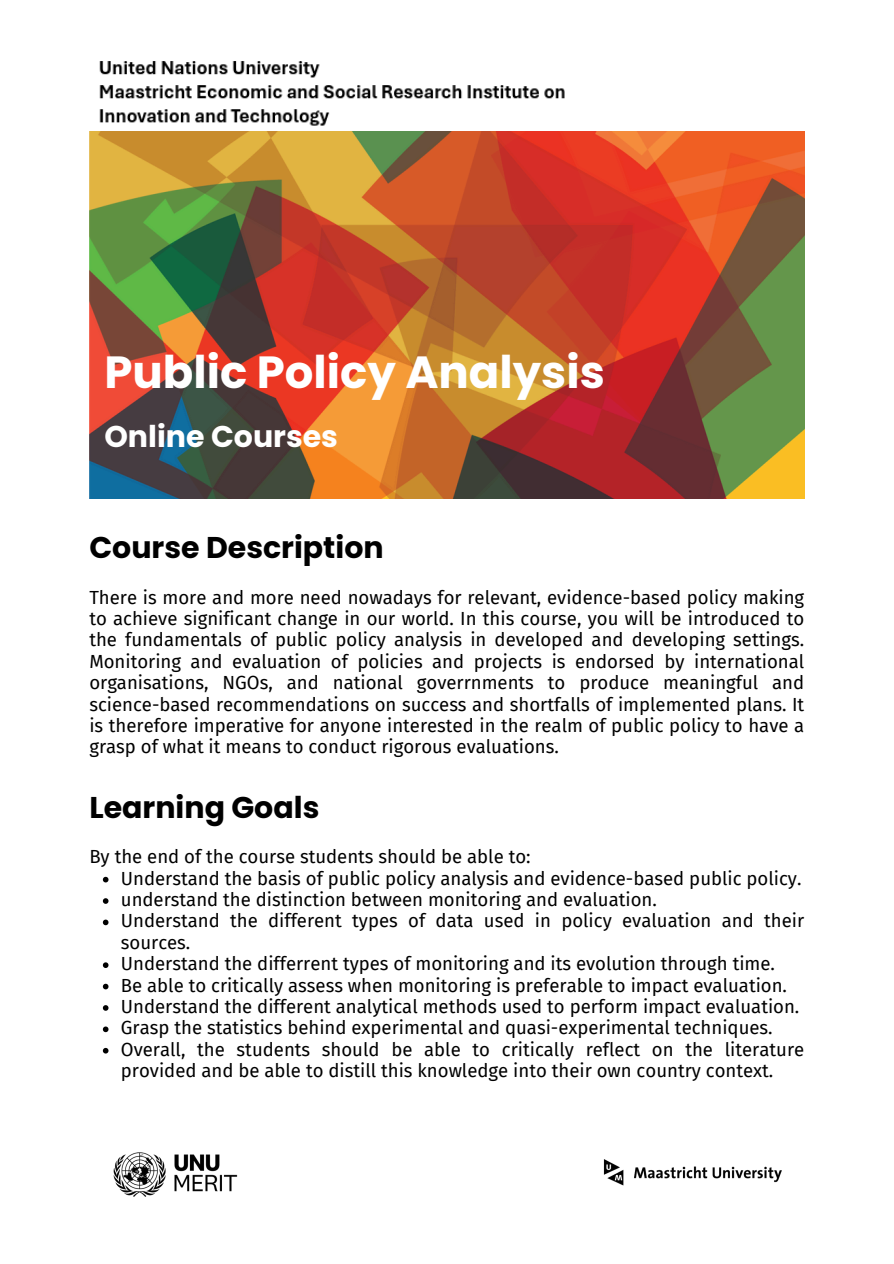
<style>
.page{position:relative;width:894px;height:1264px;background:#fff}
.page>*{position:absolute;margin:0;border:0;box-sizing:border-box;transform-origin:0 0}
.t1{font:700 45px "Poppins";color:#fff}
.t2{font:700 30px "Poppins";color:#000}
.t3{font:700 30px "Poppins";color:#fff}
.t4{font:18.6px/21.3px "Fira Sans";color:#000}
</style>
<div class="page">
<img style="left:89px;top:132px;width:715px;height:367px">
<img style="left:113px;top:1152px;width:125px;height:45px">
<img style="left:603px;top:1159px;width:179px;height:27px">
<img style="left:99px;top:61px;width:466px;height:65px">
<svg style="left:103px;top:876px;width:5px;height:6px"></svg>
<svg style="left:103px;top:898px;width:5px;height:5px"></svg>
<svg style="left:103px;top:919px;width:5px;height:6px"></svg>
<svg style="left:103px;top:962px;width:5px;height:6px"></svg>
<svg style="left:103px;top:983px;width:5px;height:6px"></svg>
<svg style="left:103px;top:1005px;width:5px;height:5px"></svg>
<svg style="left:103px;top:1026px;width:5px;height:6px"></svg>
<svg style="left:103px;top:1047px;width:5px;height:6px"></svg>
<p class="t1" style="left:104px;top:340px;width:502px">Public Policy Analysis</p>
<h1 class="t3" style="left:104px;top:415px;width:235px">Online Courses</h1>
<h2 class="t2" style="left:89px;top:527px;width:296px">Course Description</h2>
<h2 class="t4" style="left:89px;top:587px;width:716px;text-align:justify">There is more and more need nowadays for relevant, evidence-based policy making to achieve significant change in our world. In this course, you will be introduced to the fundamentals of public policy analysis in developed and developing settings.<br>Monitoring and evaluation of policies and projects is endorsed by international organisations, NGOs, and national goverrnments to produce meaningful and science-based recommendations on success and shortfalls of implemented plans. It is therefore imperative for anyone interested in the realm of public policy to have a grasp of what it means to conduct rigorous evaluations.</h2>
<p class="t2" style="left:89px;top:786px;width:231px">Learning Goals</p>
<p class="t4" style="left:89px;top:846px;width:442px">By the end of the course students should be able to:</p>
<p class="t4" style="left:121px;top:867px;width:682px">Understand the basis of public policy analysis and evidence-based public policy.</p>
<p class="t4" style="left:121px;top:889px;width:537px">understand the distinction between monitoring and evaluation.</p>
<p class="t4" style="left:121px;top:910px;width:684px">Understand the different types of data used in policy evaluation and their sources.</p>
<p class="t4" style="left:121px;top:953px;width:655px">Understand the differrent types of monitoring and its evolution through time.</p>
<p class="t4" style="left:121px;top:974px;width:667px">Be able to critically assess when monitoring is preferable to impact evaluation.</p>
<p class="t4" style="left:121px;top:996px;width:679px">Understand the different analytical methods used to perform impact evaluation.</p>
<p class="t4" style="left:121px;top:1017px;width:653px">Grasp the statistics behind experimental and quasi-experimental techniques.</p>
<p class="t4" style="left:121px;top:1038px;width:684px">Overall, the students should be able to critically reflect on the literature provided and be able to distill this knowledge into their own country context.</p>
</div>
